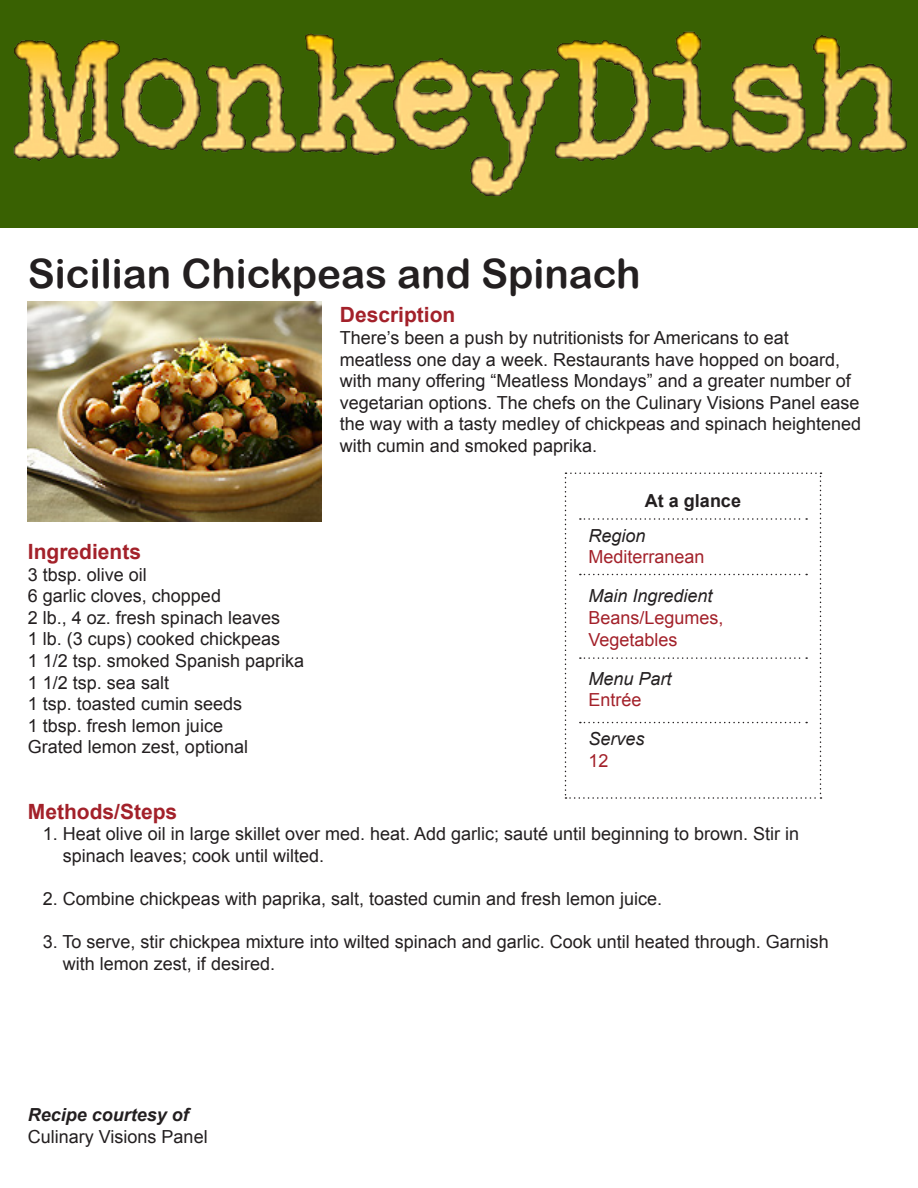
<style>
.page{position:relative;width:918px;height:1188px;background:#fff}
.page>*{position:absolute;margin:0;border:0;box-sizing:border-box;transform-origin:0 0}
.t1{font:40.5px "Arial Rounded MT Bold";color:#231f20}
.t2{font:700 21px "Arial";color:#a3212a}
.t3{font:18px/21.6px "Arial";color:#231f20}
.t4{font:18px/21.6px "Arial";color:#a3212a}
.t5{font:italic 18px "Arial";color:#231f20}
.t6{font:italic 700 18px "Arial";color:#231f20}
.t7{font:700 18px "Arial";color:#231f20}
</style>
<div class="page">
<div style="left:1px;top:0;width:917px;height:227px;background:#396102"></div>
<img style="left:0;top:27px;width:918px;height:177px">
<img style="left:28px;top:302px;width:294px;height:220px">
<svg style="left:565px;top:473px;width:256px;height:326px"></svg>
<p class="t1" style="left:28px;top:250px;width:614px">Sicilian Chickpeas and Spinach</p>
<p class="t2" style="left:340px;top:301px;width:117px">Description</p>
<p class="t3" style="left:340px;top:327px;width:523px">There’s been a push by nutritionists for Americans to eat meatless one day a week. Restaurants have hopped on board, with many offering “Meatless Mondays” and a greater number of vegetarian options. The chefs on the Culinary Visions Panel ease the way with a tasty medley of chickpeas and spinach heightened with cumin and smoked paprika.</p>
<p class="t7" style="left:645px;top:489px;width:98px">At a glance</p>
<p class="t5" style="left:588px;top:524px;width:59px">Region</p>
<p class="t4" style="left:588px;top:547px;width:118px">Mediterranean</p>
<p class="t5" style="left:588px;top:584px;width:126px">Main Ingredient</p>
<p class="t4" style="left:588px;top:607px;width:137px">Beans/Legumes,<br>Vegetables</p>
<p class="t5" style="left:588px;top:667px;width:85px">Menu Part</p>
<p class="t4" style="left:588px;top:689px;width:55px">Entrée</p>
<p class="t5" style="left:588px;top:727px;width:58px">Serves</p>
<p class="t4" style="left:588px;top:750px;width:22px">12</p>
<p class="t2" style="left:28px;top:538px;width:115px">Ingredients</p>
<p class="t3" style="left:28px;top:564px;width:121px">3 tbsp. olive oil</p>
<p class="t3" style="left:28px;top:585px;width:195px">6 garlic cloves, chopped</p>
<p class="t3" style="left:28px;top:607px;width:254px">2 lb., 4 oz. fresh spinach leaves</p>
<p class="t3" style="left:28px;top:629px;width:254px">1 lb. (3 cups) cooked chickpeas</p>
<p class="t3" style="left:28px;top:650px;width:278px">1 1/2 tsp. smoked Spanish paprika</p>
<p class="t3" style="left:28px;top:672px;width:143px">1 1/2 tsp. sea salt</p>
<p class="t3" style="left:28px;top:693px;width:216px">1 tsp. toasted cumin seeds</p>
<p class="t3" style="left:28px;top:715px;width:197px">1 tbsp. fresh lemon juice</p>
<p class="t3" style="left:28px;top:737px;width:222px">Grated lemon zest, optional</p>
<p class="t2" style="left:28px;top:797px;width:151px">Methods/Steps</p>
<p class="t3" style="left:43px;top:823px;width:758px">1. Heat olive oil in large skillet over med. heat. Add garlic; sauté until beginning to brown. Stir in</p>
<p class="t3" style="left:63px;top:845px;width:263px">spinach leaves; cook until wilted.</p>
<p class="t3" style="left:43px;top:888px;width:621px">2. Combine chickpeas with paprika, salt, toasted cumin and fresh lemon juice.</p>
<p class="t3" style="left:43px;top:931px;width:787px">3. To serve, stir chickpea mixture into wilted spinach and garlic. Cook until heated through. Garnish</p>
<p class="t3" style="left:63px;top:953px;width:214px">with lemon zest, if desired.</p>
<p class="t6" style="left:28px;top:1103px;width:163px">Recipe courtesy of</p>
<p class="t3" style="left:28px;top:1126px;width:181px">Culinary Visions Panel</p>
</div>
